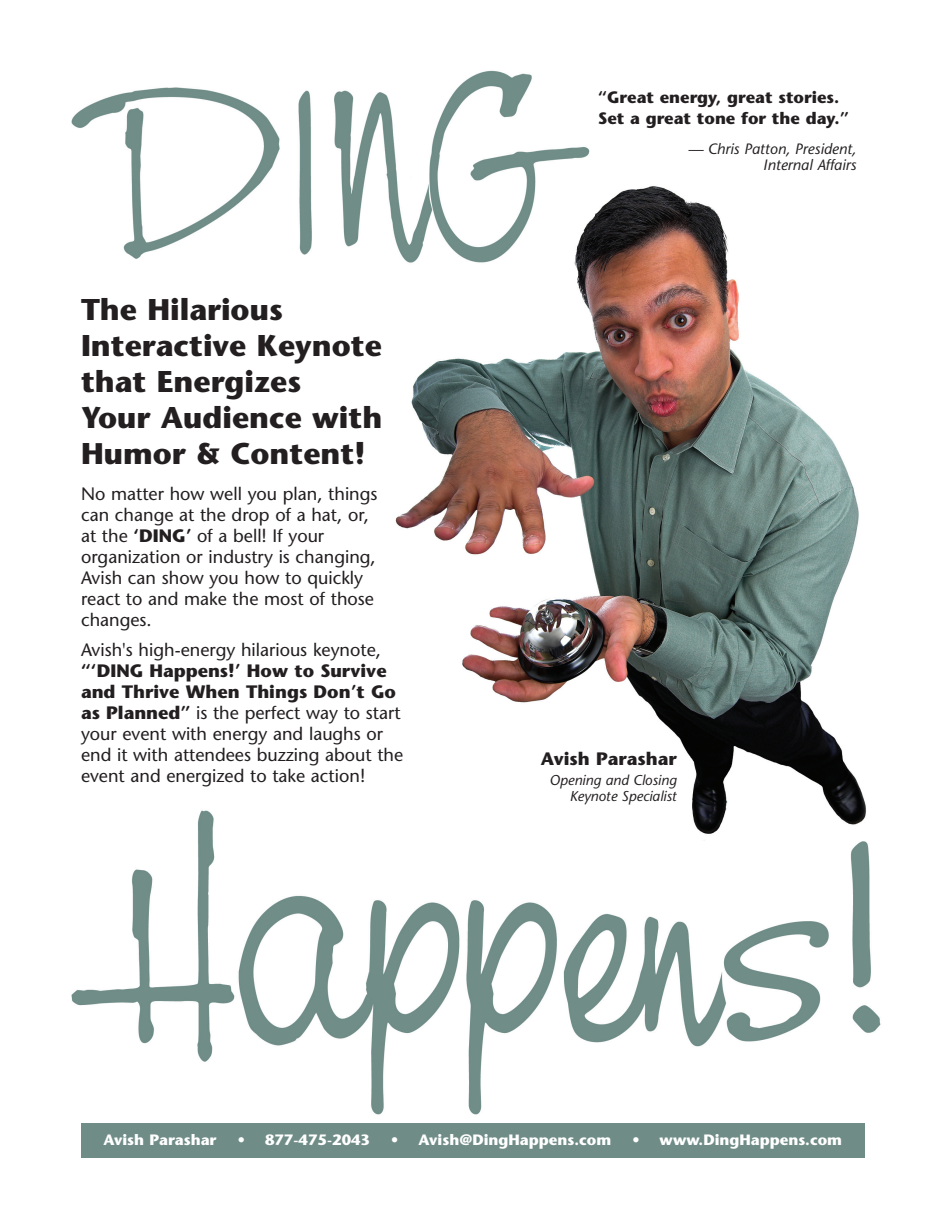
<style>
.page{position:relative;width:932px;height:1215px;background:#fff}
.page>*{position:absolute;margin:0;border:0;box-sizing:border-box;transform-origin:0 0}
.t1{font:700 30px/36px "Stone Sans";color:#231f20}
.t2{font:18px/21px "Stone Sans";color:#231f20}
.t3{font:700 18px "Stone Sans";color:#231f20}
.t4{font:700 16.5px/21px "Stone Sans";color:#231f20}
.t5{font:700 15px "Stone Sans";color:#fff}
.t6{font:italic 15px/16.5px "Stone Sans";color:#231f20;text-align:right}
.t7{font:italic 14.25px/16.5px "Stone Sans";color:#231f20;text-align:right}
.s1{font-weight:700}
</style>
<div class="page">
<img style="left:71px;top:70px;width:810px;height:1079px">
<div style="left:81px;top:1124px;width:783px;height:34px;background:#6f8c87"></div>
<h1 class="t1" style="left:81px;top:295px;width:303px">The Hilarious<br>Interactive Keynote that Energizes<br>Your Audience with<br>Humor &amp; Content!</h1>
<p class="t2" style="left:81px;top:485px;width:298px">No matter how well you plan, things can change at the drop of a hat, or, at the <span class="s1">‘DING’</span> of a bell! If your organization or industry is changing,<br>Avish can show you how to quickly react to and make the most of those changes.</p>
<p class="t2" style="left:81px;top:641px;width:301px">Avish's high-energy hilarious keynote,</p>
<p class="t2" style="left:81px;top:662px;width:324px"><span class="s1">“‘DING Happens!’ How to Survive and Thrive When Things Don’t Go as Planned”</span> is the perfect way to start your event with energy and laughs or end it with attendees buzzing about the event and energized to take action!</p>
<p class="t4" style="left:598px;top:88px;width:252px">“Great energy, great stories.<br>Set a great tone for the day.”</p>
<p class="t6" style="left:688px;top:142px;width:170px">— Chris Patton, President,<br>Internal Affairs</p>
<p class="t3" style="left:541px;top:752px;width:137px">Avish Parashar</p>
<p class="t7" style="left:549px;top:773px;width:129px">Opening and Closing<br>Keynote Specialist</p>
<p class="t5" style="left:103px;top:1134px;width:115px">Avish Parashar</p>
<p class="t5" style="left:237px;top:1134px;width:134px">• 877-475-2043</p>
<p class="t5" style="left:391px;top:1134px;width:222px">• Avish@DingHappens.com</p>
<p class="t5" style="left:632px;top:1134px;width:212px">• www.DingHappens.com</p>
</div>
